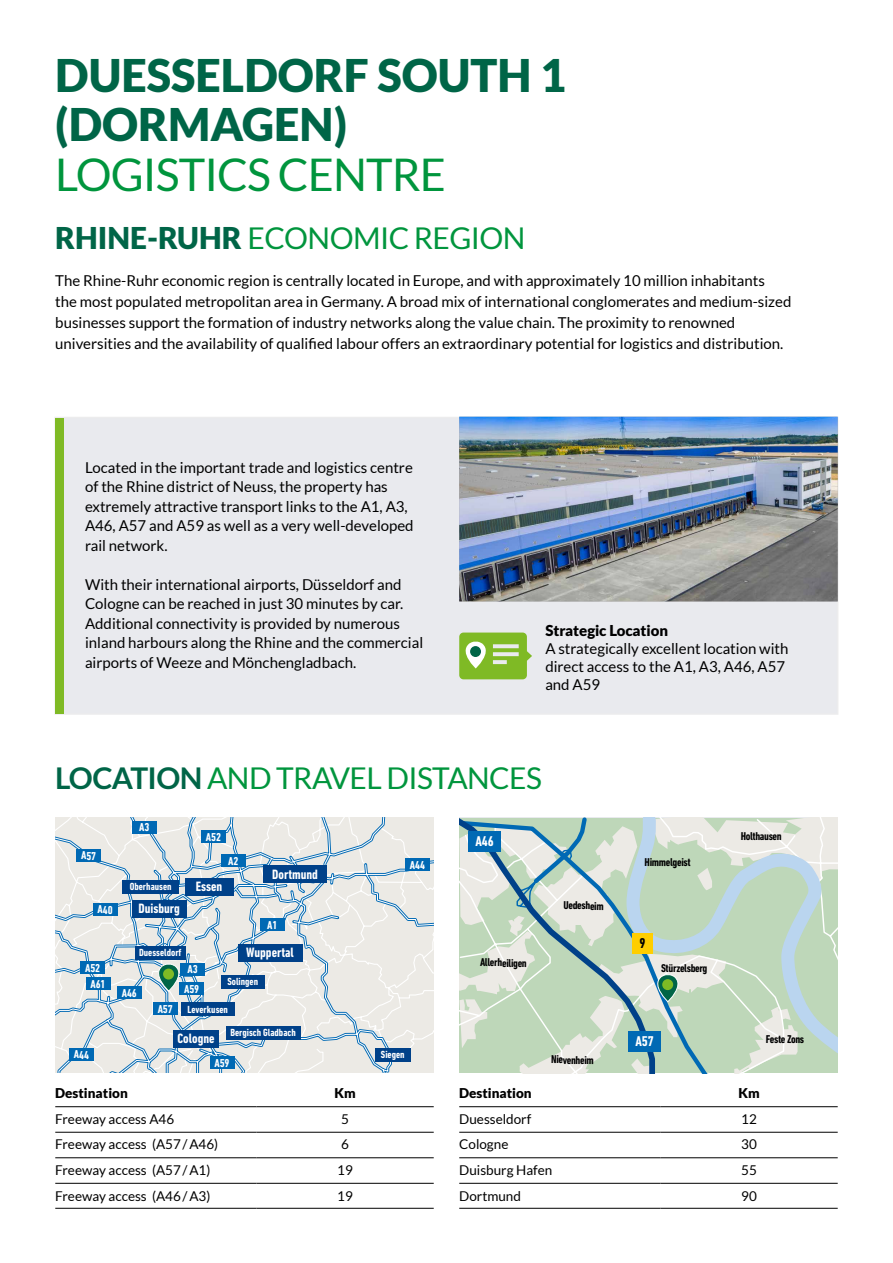
<style>
.page{position:relative;width:893px;height:1263px;background:#fff}
.page>*{position:absolute;margin:0;border:0;box-sizing:border-box;transform-origin:0 0}
.t1{font:900 45px/49.5px "Lato";color:#006547}
.t2{font:45px "Lato";letter-spacing:-.02em;color:#00953d}
.t3{font:30px "Lato";letter-spacing:-.02em;color:#00953d}
.t4{font:15px/19.5px "Lato";color:#000}
.t5{font:900 15px "Lato";letter-spacing:-.005em;color:#000}
.t6{font:700 condensed 14.4px "DIN Next LT Pro";color:#fff}
.t7{font:700 condensed 14.4px "DIN Next LT Pro";color:#000}
.t8{font:700 condensed 13.8px "DIN Next LT Pro";color:#fff}
.t9{font:13.5px "Lato";color:#000}
.t10{font:900 13.5px "Lato";color:#000}
.t11{font:700 condensed 11.7px/15.6px "DIN Next LT Pro";color:#fff;text-align:center}
.t12{font:700 condensed 11.55px "DIN Next LT Pro";color:#000}
.t13{font:700 condensed 10.5px "DIN Next LT Pro";color:#fff}
.s1{font-weight:900;color:#006547}
.s2{font-weight:700;color:#006547}
</style>
<div class="page">
<div style="left:55px;top:417px;width:783px;height:298px;background:#e9eaee"></div>
<img style="left:459px;top:417px;width:379px;height:184px">
<div style="left:55px;top:418px;width:9px;height:296px;background:#7fba25"></div>
<svg style="left:459px;top:632px;width:73px;height:47px;background:#9ac757"></svg>
<div style="left:470px;top:646px;width:11px;height:11px;background:#006547;border-radius:50%"></div>
<svg style="left:55px;top:817px;width:379px;height:255px;background:#dce1e3"></svg>
<div style="left:201px;top:831px;width:25px;height:12px;background:#0069b4"></div>
<div style="left:80px;top:962px;width:25px;height:12px;background:#0069b4"></div>
<div style="left:86px;top:977px;width:24px;height:13px;background:#0069b4"></div>
<div style="left:69px;top:1048px;width:25px;height:13px;background:#0069b4"></div>
<div style="left:260px;top:918px;width:25px;height:13px;background:#0069b4"></div>
<div style="left:180px;top:963px;width:25px;height:12px;background:#0069b4"></div>
<div style="left:132px;top:821px;width:25px;height:12px;background:#0069b4"></div>
<div style="left:179px;top:982px;width:25px;height:13px;background:#0069b4"></div>
<div style="left:210px;top:1056px;width:25px;height:13px;background:#0069b4"></div>
<div style="left:221px;top:854px;width:25px;height:13px;background:#0069b4"></div>
<div style="left:405px;top:858px;width:25px;height:13px;background:#0069b4"></div>
<div style="left:76px;top:849px;width:25px;height:13px;background:#0069b4"></div>
<div style="left:153px;top:1003px;width:25px;height:12px;background:#0069b4"></div>
<div style="left:117px;top:987px;width:25px;height:12px;background:#0069b4"></div>
<div style="left:93px;top:903px;width:25px;height:12px;background:#0069b4"></div>
<div style="left:185px;top:878px;width:49px;height:17px;background:#004189"></div>
<div style="left:238px;top:944px;width:64px;height:17px;background:#004189"></div>
<div style="left:264px;top:866px;width:63px;height:17px;background:#004189"></div>
<div style="left:132px;top:900px;width:55px;height:17px;background:#004189"></div>
<div style="left:174px;top:1030px;width:45px;height:17px;background:#004189"></div>
<div style="left:375px;top:1048px;width:35px;height:13px;background:#004189"></div>
<div style="left:181px;top:1003px;width:53px;height:13px;background:#004189"></div>
<div style="left:221px;top:975px;width:44px;height:13px;background:#004189"></div>
<div style="left:135px;top:946px;width:50px;height:13px;background:#004189"></div>
<div style="left:122px;top:880px;width:57px;height:13px;background:#004189"></div>
<div style="left:226px;top:1027px;width:75px;height:13px;background:#004189"></div>
<svg style="left:459px;top:817px;width:379px;height:256px;background:#c1d6c8"></svg>
<div style="left:662px;top:979px;width:11px;height:11px;background:#7fba25;border-radius:50%"></div>
<hr style="left:55px;top:1106px;width:201px;height:1px;background:#000">
<hr style="left:256px;top:1106px;width:178px;height:1px;background:#000">
<hr style="left:55px;top:1132px;width:201px;height:1px;background:#000">
<hr style="left:256px;top:1132px;width:178px;height:1px;background:#000">
<hr style="left:55px;top:1157px;width:201px;height:1px;background:#000">
<hr style="left:256px;top:1157px;width:178px;height:1px;background:#000">
<hr style="left:55px;top:1183px;width:201px;height:1px;background:#000">
<hr style="left:256px;top:1183px;width:178px;height:1px;background:#000">
<hr style="left:55px;top:1208px;width:201px;height:1px;background:#000">
<hr style="left:256px;top:1208px;width:178px;height:1px;background:#000">
<hr style="left:459px;top:1106px;width:201px;height:1px;background:#000">
<hr style="left:660px;top:1106px;width:178px;height:1px;background:#000">
<hr style="left:459px;top:1132px;width:201px;height:1px;background:#000">
<hr style="left:660px;top:1132px;width:178px;height:1px;background:#000">
<hr style="left:459px;top:1157px;width:201px;height:1px;background:#000">
<hr style="left:660px;top:1157px;width:178px;height:1px;background:#000">
<hr style="left:459px;top:1183px;width:201px;height:1px;background:#000">
<hr style="left:660px;top:1183px;width:178px;height:1px;background:#000">
<hr style="left:459px;top:1208px;width:201px;height:1px;background:#000">
<hr style="left:660px;top:1208px;width:178px;height:1px;background:#000">
<svg style="left:152px;top:963px;width:47px;height:30px"></svg>
<h1 class="t1" style="left:55px;top:49px;width:512px">DUESSELDORF SOUTH 1 (DORMAGEN)</h1>
<h1 class="t2" style="left:55px;top:149px;width:392px">LOGISTICS CENTRE</h1>
<h2 class="t3" style="left:55px;top:221px;width:472px"><span class="s1">RHINE-RUHR</span> ECONOMIC REGION</h2>
<p class="t4" style="left:55px;top:270px;width:738px;line-height:21px">The Rhine-Ruhr economic region is centrally located in Europe, and with approximately 10 million inhabitants<br>the most populated metropolitan area in Germany. A broad mix of international conglomerates and medium-sized businesses support the formation of industry networks along the value chain. The proximity to renowned universities and the availability of qualified labour offers an extraordinary potential for logistics and distribution.</p>
<p class="t4" style="left:85px;top:457px;width:330px">Located in the important trade and logistics centre of the Rhine district of Neuss, the property has extremely attractive transport links to the A1, A3, A46, A57 and A59 as well as a very well-developed rail network.</p>
<p class="t4" style="left:85px;top:574px;width:340px">With their international airports, Düsseldorf and Cologne can be reached in just 30 minutes by car.<br>Additional connectivity is provided by numerous inland harbours along the Rhine and the commercial airports of Weeze and Mönchengladbach.</p>
<p class="t5" style="left:545px;top:622px;width:124px">Strategic Location</p>
<p class="t4" style="left:545px;top:640px;width:245px;line-height:18px">A strategically excellent location with direct access to the A1, A3, A46, A57 and A59</p>
<h2 class="t3" style="left:55px;top:762px;width:488px"><span class="s2">LOCATION</span> AND TRAVEL DISTANCES</h2>
<p class="t11" style="left:85px;top:960px;width:22px;rotate:1deg">A52<br>A61</p>
<p class="t13" style="left:130px;top:881px;width:43px">Oberhausen</p>
<p class="t8" style="left:138px;top:900px;width:43px">Duisburg</p>
<p class="t13" style="left:139px;top:946px;width:44px">Duesseldorf</p>
<p class="t8" style="left:196px;top:879px;width:28px">Essen</p>
<p class="t8" style="left:272px;top:866px;width:47px">Dortmund</p>
<p class="t8" style="left:246px;top:944px;width:49px">Wuppertal</p>
<p class="t13" style="left:227px;top:975px;width:32px">Solingen</p>
<p class="t13" style="left:187px;top:1003px;width:42px">Leverkusen</p>
<p class="t8" style="left:178px;top:1030px;width:39px">Cologne</p>
<p class="t13" style="left:230px;top:1027px;width:67px">Bergisch Gladbach</p>
<p class="t13" style="left:381px;top:1048px;width:25px">Siegen</p>
<p class="t6" style="left:475px;top:833px;width:20px">A46</p>
<p class="t12" style="left:480px;top:956px;width:48px;rotate:1deg">Allerheiligen</p>
<p class="t12" style="left:564px;top:899px;width:42px;rotate:1deg">Uedesheim</p>
<p class="t12" style="left:551px;top:1053px;width:44px;rotate:1deg">Nievenheim</p>
<p class="t12" style="left:645px;top:855px;width:47px;rotate:1deg">Himmelgeist</p>
<p class="t7" style="left:639px;top:935px;width:8px">9</p>
<p class="t12" style="left:661px;top:961px;width:48px;rotate:1deg">Stürzelsberg</p>
<p class="t6" style="left:635px;top:1033px;width:20px">A57</p>
<p class="t12" style="left:741px;top:829px;width:42px;rotate:1deg">Holthausen</p>
<p class="t12" style="left:766px;top:1032px;width:40px;rotate:1deg">Feste Zons</p>
<p class="t10" style="left:55px;top:1085px;width:74px">Destination</p>
<p class="t10" style="left:334px;top:1085px;width:23px">Km</p>
<p class="t9" style="left:55px;top:1111px;width:121px">Freeway access A46</p>
<p class="t9" style="left:341px;top:1111px;width:9px">5</p>
<p class="t9" style="left:55px;top:1137px;width:164px">Freeway access (A57/A46)</p>
<p class="t9" style="left:341px;top:1137px;width:9px">6</p>
<p class="t9" style="left:55px;top:1162px;width:157px">Freeway access (A57/A1)</p>
<p class="t9" style="left:337px;top:1162px;width:17px">19</p>
<p class="t9" style="left:55px;top:1188px;width:157px">Freeway access (A46/A3)</p>
<p class="t9" style="left:337px;top:1188px;width:17px">19</p>
<p class="t10" style="left:459px;top:1085px;width:74px">Destination</p>
<p class="t10" style="left:738px;top:1085px;width:23px">Km</p>
<p class="t9" style="left:459px;top:1111px;width:74px">Duesseldorf</p>
<p class="t9" style="left:741px;top:1111px;width:17px">12</p>
<p class="t9" style="left:459px;top:1137px;width:51px">Cologne</p>
<p class="t9" style="left:741px;top:1137px;width:17px">30</p>
<p class="t9" style="left:459px;top:1162px;width:95px">Duisburg Hafen</p>
<p class="t9" style="left:741px;top:1162px;width:17px">55</p>
<p class="t9" style="left:459px;top:1188px;width:63px">Dortmund</p>
<p class="t9" style="left:741px;top:1188px;width:17px">90</p>
</div>
